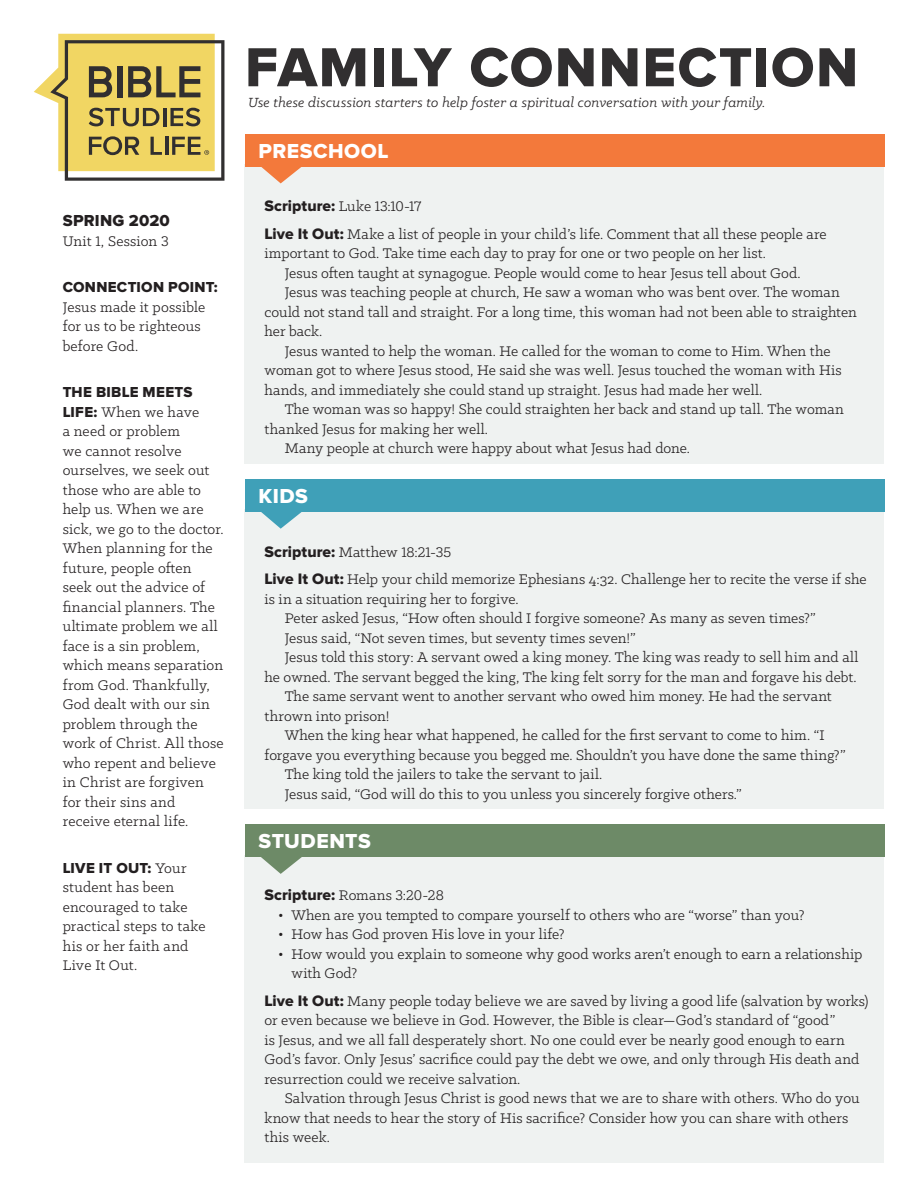
<style>
.page{position:relative;width:918px;height:1188px;background:#fff}
.page>*{position:absolute;margin:0;border:0;box-sizing:border-box;transform-origin:0 0}
.t1{font:57px "Proxima Nova Extrabld";letter-spacing:.025em;color:#312f30}
.t2{font:21px "Proxima Nova Extrabld";letter-spacing:.025em;color:#fff}
.sidebar_header{font:16.5px "Proxima Nova Extrabld";letter-spacing:.015em;color:#231f20}
.body_indent{font:15.75px/19.5px "Klinic Slab";letter-spacing:.005em;color:#231f20}
.sidebar_copy{font:15.75px/19.5px "Klinic Slab";letter-spacing:.01em;color:#231f20}
.body{font:15.75px/19.5px "Klinic Slab";color:#231f20}
.scripture{font:15.75px "Klinic Slab";color:#231f20}
.t3{font:italic 15px "Klinic Slab";letter-spacing:.01em;color:#231f20}
.sidebar_copy-2{font:15px "Proxima Nova Extrabld";letter-spacing:.02em;color:#231f20}
.s1{font-family:"Proxima Nova Extrabld"}
.s2{font-family:"Proxima Nova Extrabld";font-size:15px}
.s3{font-family:"Klinic Slab";font-size:15.75px}
</style>
<div class="page">
<div style="left:245px;top:165px;width:639px;height:299px;background:#eff2f1"></div>
<svg style="left:34px;top:34px;width:190px;height:147px"></svg>
<div style="left:245px;top:134px;width:639px;height:32px;background:#f3793b"></div>
<svg style="left:259px;top:166px;width:45px;height:17px"></svg>
<div style="left:245px;top:510px;width:639px;height:299px;background:#eff2f1"></div>
<div style="left:245px;top:479px;width:639px;height:33px;background:#3fa0b8"></div>
<svg style="left:261px;top:512px;width:41px;height:17px"></svg>
<div style="left:245px;top:855px;width:639px;height:307px;background:#eff2f1"></div>
<div style="left:245px;top:824px;width:639px;height:33px;background:#6d8a67"></div>
<svg style="left:261px;top:857px;width:41px;height:17px"></svg>
<h1 class="t1" style="left:245px;top:34px;width:615px">FAMILY CONNECTION</h1>
<p class="t3" style="left:248px;top:93px;width:519px">Use these discussion starters to help foster a spiritual conversation with your family.</p>
<h2 class="t2" style="left:259px;top:139px;width:132px">PRESCHOOL</h2>
<p class="scripture" style="left:265px;top:196px;width:158px"><span class="s1">Scripture:</span> Luke 13:10-17</p>
<p class="body" style="left:265px;top:224px;width:564px"><span class="s1">Live It Out:</span> Make a list of people in your child’s life. Comment that all these people are important to God. Take time each day to pray for one or two people on her list.</p>
<p class="body_indent" style="left:285px;top:263px;width:517px">Jesus often taught at synagogue. People would come to hear Jesus tell about God.</p>
<p class="body_indent" style="left:265px;top:282px;width:594px;text-indent:20px">Jesus was teaching people at church, He saw a woman who was bent over. The woman could not stand tall and straight. For a long time, this woman had not been able to straighten her back.</p>
<p class="body_indent" style="left:265px;top:341px;width:579px;text-indent:20px">Jesus wanted to help the woman. He called for the woman to come to Him. When the woman got to where Jesus stood, He said she was well. Jesus touched the woman with His hands, and immediately she could stand up straight. Jesus had made her well.</p>
<p class="body_indent" style="left:265px;top:399px;width:581px;text-indent:20px">The woman was so happy! She could straighten her back and stand up tall. The woman thanked Jesus for making her well.</p>
<p class="body_indent" style="left:285px;top:438px;width:407px">Many people at church were happy about what Jesus had done.</p>
<p class="sidebar_header" style="left:63px;top:211px;width:109px">SPRING 2020</p>
<p class="sidebar_copy" style="left:63px;top:230px;width:108px">Unit 1, Session 3</p>
<p class="sidebar_copy-2" style="left:63px;top:278px;width:157px">CONNECTION POINT:</p>
<p class="sidebar_copy" style="left:63px;top:296px;width:144px">Jesus made it possible for us to be righteous before God.</p>
<p class="sidebar_copy-2" style="left:63px;top:383px;width:131px">THE BIBLE MEETS</p>
<p class="sidebar_copy" style="left:63px;top:401px;width:162px"><span class="s2">LIFE:</span> When we have<br>a need or problem<br>we cannot resolve ourselves, we seek out those who are able to help us. When we are sick, we go to the doctor.<br>When planning for the future, people often seek out the advice of financial planners. The ultimate problem we all face is a sin problem, which means separation from God. Thankfully,<br>God dealt with our sin problem through the work of Christ. All those who repent and believe in Christ are forgiven for their sins and receive eternal life.</p>
<p class="sidebar_copy-2" style="left:63px;top:859px;width:125px">LIVE IT OUT: <span class="s3">Your</span></p>
<p class="sidebar_copy" style="left:63px;top:877px;width:145px">student has been encouraged to take practical steps to take his or her faith and<br>Live It Out.</p>
<p class="scripture" style="left:265px;top:885px;width:181px"><span class="s1">Scripture:</span> Romans 3:20-28</p>
<h2 class="t2" style="left:259px;top:484px;width:51px">KIDS</h2>
<p class="scripture" style="left:265px;top:542px;width:188px"><span class="s1">Scripture:</span> Matthew 18:21-35</p>
<p class="body" style="left:265px;top:569px;width:604px"><span class="s1">Live It Out:</span> Help your child memorize Ephesians 4:32. Challenge her to recite the verse if she is in a situation requiring her to forgive.</p>
<p class="body_indent" style="left:285px;top:608px;width:533px">Peter asked Jesus, “How often should I forgive someone? As many as seven times?”</p>
<p class="body_indent" style="left:285px;top:628px;width:353px">Jesus said, “Not seven times, but seventy times seven!”</p>
<p class="body_indent" style="left:265px;top:647px;width:595px;text-align:right">Jesus told this story: A servant owed a king money. The king was ready to sell him and all<br>he owned. The servant begged the king, The king felt sorry for the man and forgave his debt.</p>
<p class="body_indent" style="left:265px;top:686px;width:569px;text-indent:20px">The same servant went to another servant who owed him money. He had the servant thrown into prison!</p>
<p class="body_indent" style="left:265px;top:725px;width:583px;text-align:center">When the king hear what happened, he called for the first servant to come to him. “I forgave you everything because you begged me. Shouldn’t you have done the same thing?”</p>
<p class="body_indent" style="left:285px;top:764px;width:319px">The king told the jailers to take the servant to jail.</p>
<p class="body_indent" style="left:285px;top:784px;width:459px">Jesus said, “God will do this to you unless you sincerely forgive others.”</p>
<h2 class="t2" style="left:259px;top:829px;width:114px">STUDENTS</h2>
<p class="sidebar_copy" style="left:278px;top:905px;width:528px">• When are you tempted to compare yourself to others who are “worse” than you?</p>
<p class="sidebar_copy" style="left:278px;top:924px;width:288px">• How has God proven His love in your life?</p>
<p class="sidebar_copy" style="left:292px;top:944px;width:572px;text-indent:-14px">• How would you explain to someone why good works aren’t enough to earn a relationship with God?</p>
<p class="body" style="left:265px;top:991px;width:605px"><span class="s1">Live It Out:</span> Many people today believe we are saved by living a good life (salvation by works) or even because we believe in God. However, the Bible is clear—God’s standard of “good”<br>is Jesus, and we all fall desperately short. No one could ever be nearly good enough to earn God’s favor. Only Jesus’ sacrifice could pay the debt we owe, and only through His death and resurrection could we receive salvation.</p>
<p class="body_indent" style="left:265px;top:1088px;width:597px;text-indent:20px">Salvation through Jesus Christ is good news that we are to share with others. Who do you know that needs to hear the story of His sacrifice? Consider how you can share with others this week.</p>
</div>
